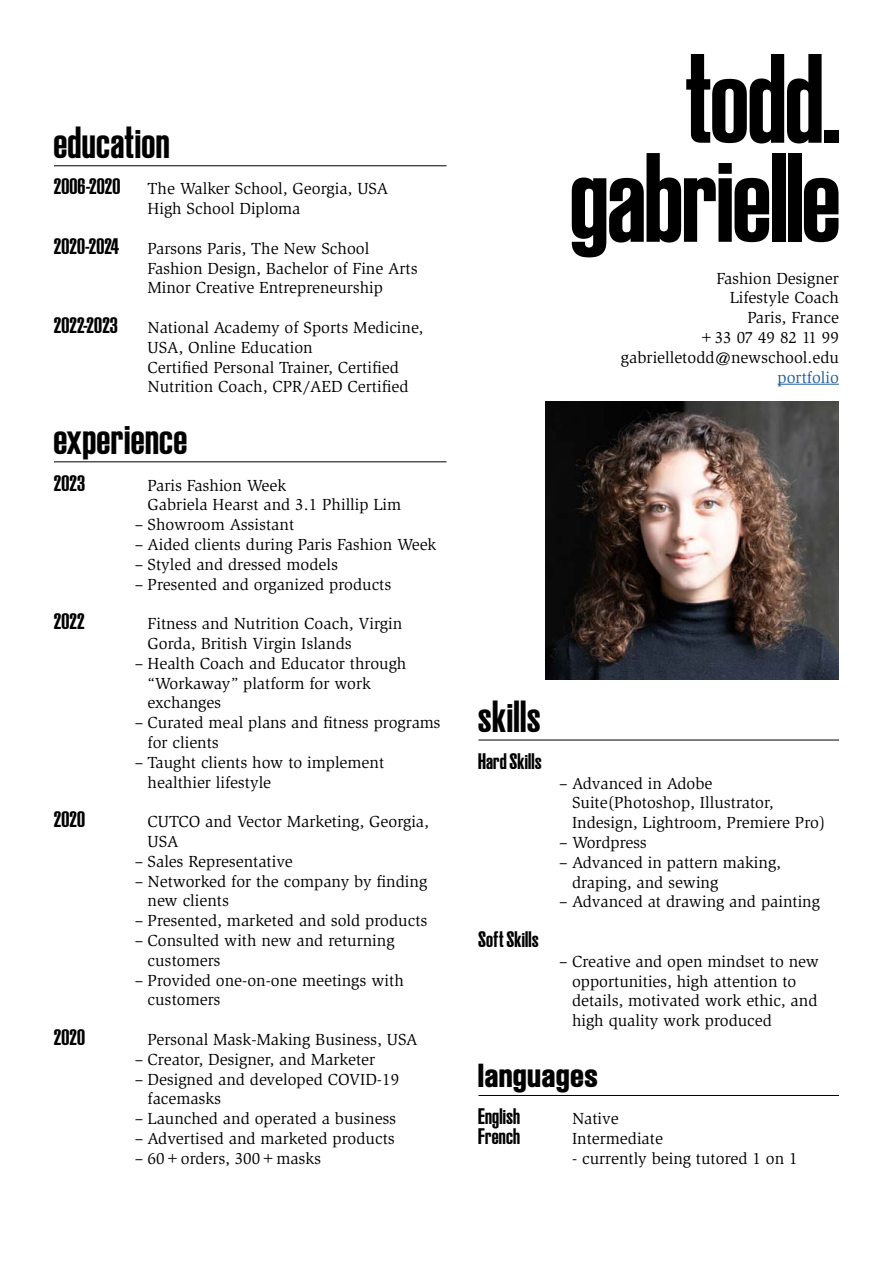
<style>
.page{position:relative;width:893px;height:1263px;background:#fff}
.page>*{position:absolute;margin:0;border:0;box-sizing:border-box;transform-origin:0 0}
.t1{font:93px/99px "Ruder Plakat Trial VIP Reg 500";letter-spacing:.02em;color:#000;text-align:right}
.t2{font:33px "Ruder Plakat Trial VIP Reg 500";letter-spacing:.05em;color:#000}
.t3{font:16.5px/19.8px "Slimbach Std";color:#000}
.t4{font:16.5px "Ruder Plakat Trial VIP Reg 500";letter-spacing:.05em;color:#000}
.t5{font:16.5px "Slimbach Std";letter-spacing:-.02em;color:#000}
.t6{font:16.5px "Slimbach Std";color:#215e9e}
</style>
<div class="page">
<hr style="left:778px;top:384px;width:61px;height:1px;background:#215e9e">
<hr style="left:54px;top:165px;width:392px;height:1px;background:#000">
<hr style="left:54px;top:461px;width:392px;height:1px;background:#000">
<hr style="left:478px;top:740px;width:361px;height:1px;background:#000">
<hr style="left:478px;top:1095px;width:361px;height:1px;background:#000">
<img style="left:546px;top:401px;width:293px;height:279px">
<h2 class="t2" style="left:54px;top:131px;width:117px">education</h2>
<p class="t4" style="left:54px;top:181px;width:68px">2006-2020</p>
<p class="t3" style="left:148px;top:179px;width:242px">The Walker School, Georgia, USA<br>High School Diploma</p>
<p class="t4" style="left:54px;top:241px;width:66px">2020-2024</p>
<p class="t3" style="left:148px;top:239px;width:272px">Parsons Paris, The New School<br>Fashion Design, Bachelor of Fine Arts<br>Minor Creative Entrepreneurship</p>
<p class="t4" style="left:54px;top:320px;width:65px">2022-2023</p>
<p class="t3" style="left:148px;top:318px;width:277px">National Academy of Sports Medicine, USA, Online Education<br>Certified Personal Trainer, Certified Nutrition Coach, CPR/AED Certified</p>
<h2 class="t2" style="left:54px;top:427px;width:134px">experience</h2>
<p class="t4" style="left:54px;top:477px;width:32px">2023</p>
<p class="t3" style="left:148px;top:475px;width:255px">Paris Fashion Week<br>Gabriela Hearst and 3.1 Phillip Lim</p>
<p class="t3" style="left:135px;top:515px;width:161px">– Showroom Assistant</p>
<p class="t3" style="left:135px;top:535px;width:303px">– Aided clients during Paris Fashion Week</p>
<p class="t3" style="left:135px;top:554px;width:205px">– Styled and dressed models</p>
<p class="t3" style="left:135px;top:574px;width:258px">– Presented and organized products</p>
<p class="t4" style="left:54px;top:616px;width:32px">2022</p>
<p class="t3" style="left:148px;top:614px;width:256px">Fitness and Nutrition Coach, Virgin<br>Gorda, British Virgin Islands</p>
<p class="t3" style="left:148px;top:653px;width:260px;text-indent:-13px">– Health Coach and Educator through “Workaway” platform for work exchanges</p>
<p class="t3" style="left:148px;top:713px;width:295px;text-indent:-13px">– Curated meal plans and fitness programs for clients</p>
<p class="t3" style="left:148px;top:752px;width:238px;text-indent:-13px">– Taught clients how to implement healthier lifestyle</p>
<p class="t4" style="left:54px;top:814px;width:32px">2020</p>
<p class="t3" style="left:148px;top:812px;width:283px">CUTCO and Vector Marketing, Georgia,<br>USA</p>
<p class="t3" style="left:135px;top:851px;width:160px">– Sales Representative</p>
<p class="t3" style="left:148px;top:871px;width:281px;text-indent:-13px">– Networked for the company by finding new clients</p>
<p class="t3" style="left:135px;top:911px;width:294px">– Presented, marketed and sold products</p>
<p class="t3" style="left:148px;top:931px;width:249px;text-indent:-13px">– Consulted with new and returning customers</p>
<p class="t3" style="left:148px;top:970px;width:258px;text-indent:-13px">– Provided one-on-one meetings with customers</p>
<p class="t4" style="left:54px;top:1032px;width:32px">2020</p>
<p class="t3" style="left:148px;top:1030px;width:272px">Personal Mask-Making Business, USA</p>
<p class="t3" style="left:135px;top:1049px;width:242px">– Creator, Designer, and Marketer</p>
<p class="t3" style="left:148px;top:1069px;width:253px;text-indent:-13px">– Designed and developed COVID-19 facemasks</p>
<p class="t3" style="left:135px;top:1109px;width:263px">– Launched and operated a business</p>
<p class="t3" style="left:135px;top:1129px;width:262px">– Advertised and marketed products</p>
<p class="t3" style="left:135px;top:1148px;width:188px">– 60+orders, 300+masks</p>
<h1 class="t1" style="left:571px;top:64px;width:269px">todd. gabrielle</h1>
<p class="t3" style="left:621px;top:268px;width:220px;text-align:right">Fashion Designer<br>Lifestyle Coach<br>Paris, France<br>+33 07 49 82 11 99 gabrielletodd@newschool.edu</p>
<p class="t6" style="left:778px;top:368px;width:63px">portfolio</p>
<h2 class="t2" style="left:478px;top:706px;width:63px">skills</h2>
<p class="t4" style="left:478px;top:755px;width:65px">Hard Skills</p>
<p class="t4" style="left:478px;top:934px;width:62px">Soft Skills</p>
<p class="t3" style="left:572px;top:773px;width:255px;text-indent:-13px">– Advanced in Adobe<br>Suite(Photoshop, Illustrator,<br>Indesign, Lightroom, Premiere Pro)</p>
<p class="t5" style="left:559px;top:833px;width:89px">– Wordpress</p>
<p class="t3" style="left:572px;top:852px;width:211px;text-indent:-13px">– Advanced in pattern making, draping, and sewing</p>
<p class="t3" style="left:559px;top:892px;width:262px">– Advanced at drawing and painting</p>
<p class="t3" style="left:572px;top:951px;width:249px;text-indent:-13px">– Creative and open mindset to new opportunities, high attention to details, motivated work ethic, and high quality work produced</p>
<h2 class="t2" style="left:478px;top:1061px;width:121px">languages</h2>
<p class="t4" style="left:478px;top:1111px;width:43px">English</p>
<p class="t3" style="left:572px;top:1109px;width:48px">Native</p>
<p class="t4" style="left:478px;top:1131px;width:43px">French</p>
<p class="t3" style="left:572px;top:1129px;width:92px">Intermediate</p>
<p class="t3" style="left:572px;top:1148px;width:227px">- currently being tutored 1 on 1</p>
</div>
